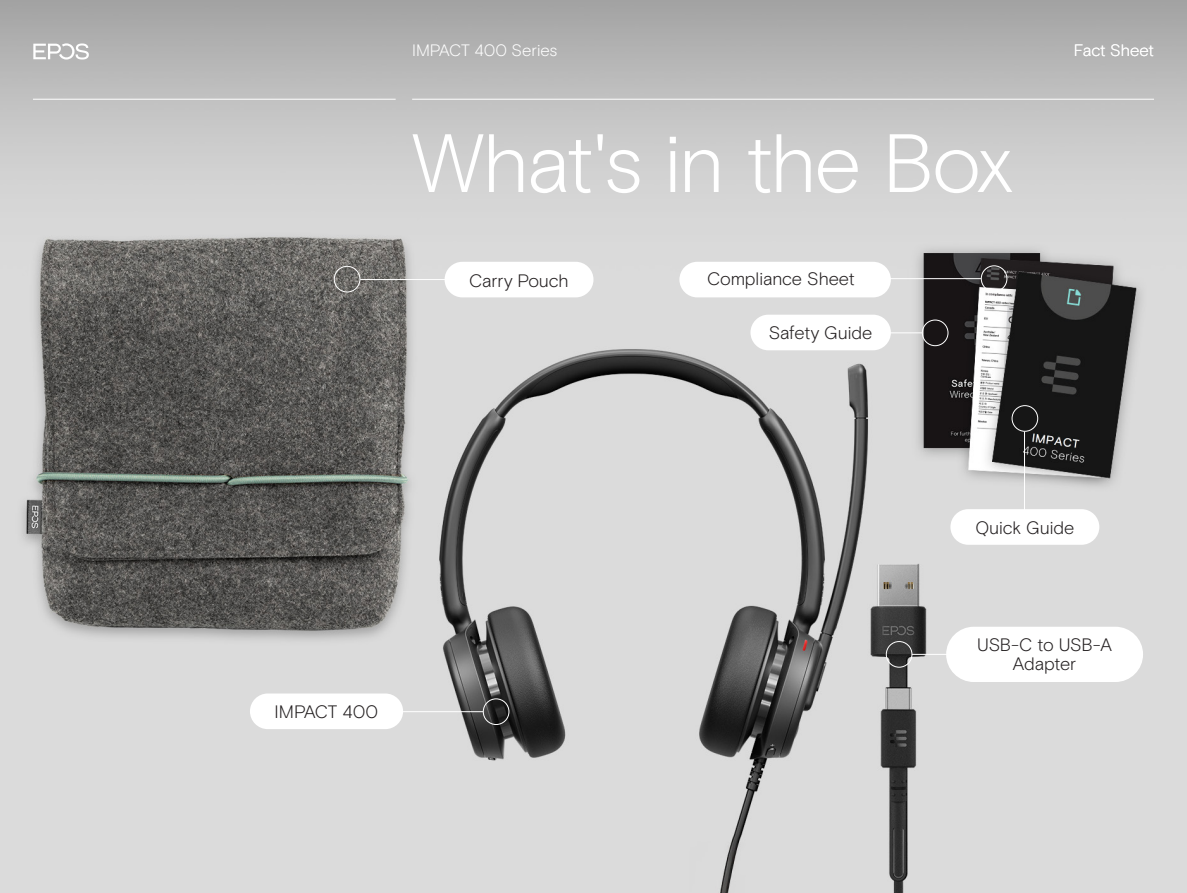
<style>
.page{position:relative;width:1187px;height:893px;background:#fff}
.page>*{position:absolute;margin:0;border:0;box-sizing:border-box;transform-origin:0 0}
.EPOS_headline_32_regular{font:300 82.5px "EPOS Basis";letter-spacing:-.035em;color:#fff}
.t1{font:300 18px/19.5px "EPOS Basis";letter-spacing:-.01em;color:#231f20;text-align:center}
.t2{font:300 16.5px "EPOS Basis";letter-spacing:-.005em;color:#fff}
</style>
<div class="page">
<img style="left:0;top:0;width:1186px;height:893px">
<div style="left:1011px;top:405px;width:26px;height:27px;border:1px solid #fff;border-radius:50%"></div>
<hr style="left:1024px;top:432px;width:1px;height:83px;background:#fff">
<div style="left:950px;top:509px;width:149px;height:36px;background:#fff;border-radius:18px"></div>
<div style="left:334px;top:266px;width:26px;height:26px;border:1px solid #fff;border-radius:50%"></div>
<hr style="left:360px;top:279px;width:105px;height:1px;background:#fff">
<div style="left:444px;top:262px;width:149px;height:35px;background:#fff;border-radius:18px"></div>
<div style="left:483px;top:698px;width:26px;height:27px;border:1px solid #fff;border-radius:50%"></div>
<hr style="left:399px;top:711px;width:84px;height:1px;background:#fff">
<div style="left:250px;top:693px;width:153px;height:36px;background:#fff;border-radius:18px"></div>
<div style="left:980px;top:265px;width:27px;height:27px;border:1px solid #fff;border-radius:50%"></div>
<hr style="left:805px;top:278px;width:175px;height:1px;background:#fff">
<div style="left:679px;top:262px;width:211px;height:35px;background:#fff;border-radius:18px"></div>
<div style="left:922px;top:320px;width:26px;height:26px;border:1px solid #fff;border-radius:50%"></div>
<hr style="left:796px;top:332px;width:126px;height:1px;background:#fff">
<div style="left:750px;top:315px;width:140px;height:35px;background:#fff;border-radius:18px"></div>
<div style="left:946px;top:627px;width:196px;height:55px;background:#fff;border-radius:28px"></div>
<div style="left:885px;top:641px;width:27px;height:27px;border:1px solid #fff;border-radius:50%"></div>
<hr style="left:911px;top:654px;width:65px;height:1px;background:#fff">
<hr style="left:33px;top:99px;width:362px;height:1px;background:#fff">
<hr style="left:412px;top:99px;width:741px;height:1px;background:#fff">
<svg style="left:33px;top:43px;width:56px;height:17px"></svg>
<p class="t2" style="left:412px;top:41px;width:147px">IMPACT 400 Series</p>
<p class="t2" style="left:1073px;top:41px;width:82px">Fact Sheet</p>
<p class="EPOS_headline_32_regular" style="left:412px;top:115px;width:601px">What's in the Box</p>
<p class="t1" style="left:469px;top:271px;width:101px">Carry Pouch</p>
<p class="t1" style="left:707px;top:269px;width:149px">Compliance Sheet</p>
<p class="t1" style="left:768px;top:323px;width:105px">Safety Guide</p>
<p class="t1" style="left:274px;top:702px;width:105px">IMPACT 400</p>
<p class="t1" style="left:975px;top:518px;width:100px">Quick Guide</p>
<p class="t1" style="left:977px;top:635px;width:136px">USB-C to USB-A<br>Adapter</p>
</div>
